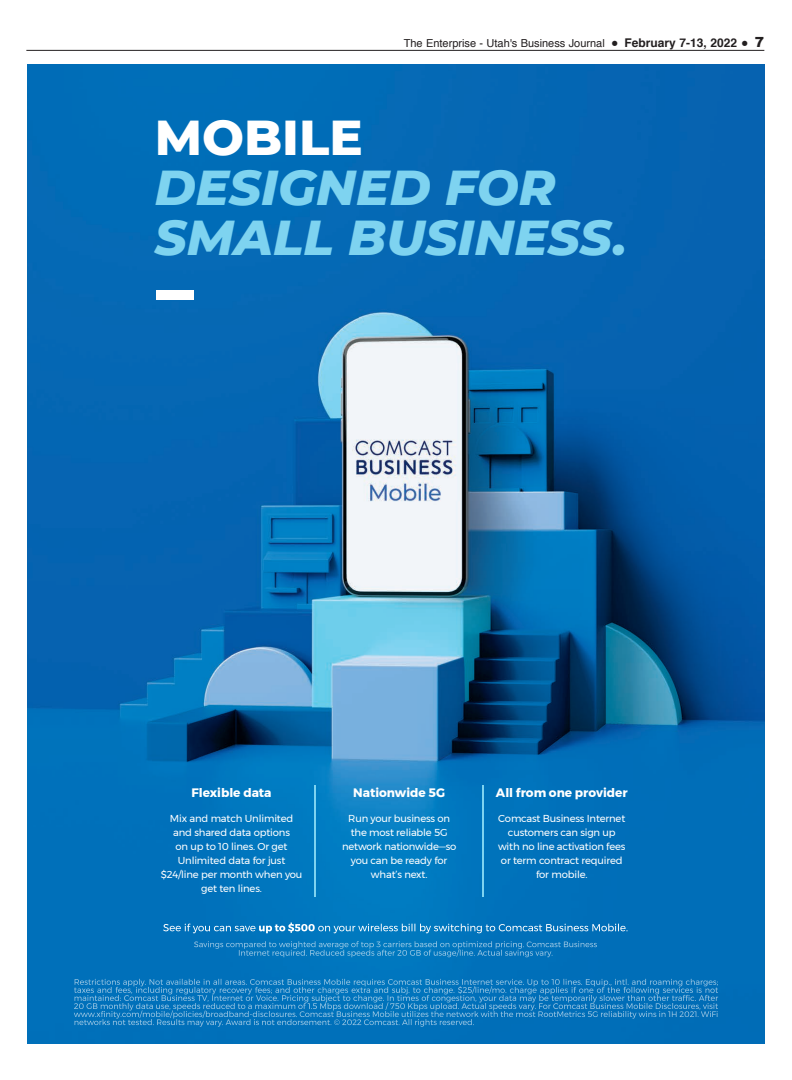
<style>
.page{position:relative;width:792px;height:1080px;background:#fff}
.page>*{position:absolute;margin:0;border:0;box-sizing:border-box;transform-origin:0 0}
.t1{font:italic 800 50px/50px "Montserrat";color:#7ed3f0}
.t2{font:700 12.2px "Montserrat";color:#fff}
.t3{font:11px "Helvetica";color:#231f20}
.t4{font:10.1px/14.1px "Montserrat";letter-spacing:-.015em;color:#fff;text-align:center}
.s1{font-family:"Arial";font-weight:900;font-size:16px}
.s2{font-weight:700;font-size:12px}
.s3{font-family:"Arial";font-weight:900;font-size:14px}
.s4{font-style:normal;color:#fff}
</style>
<div class="page">
<hr style="left:26px;top:50px;width:738px;height:1px;background:#231f20">
<img style="left:27px;top:64px;width:738px;height:979px">
<div style="left:156px;top:291px;width:38px;height:9px;background:#fff"></div>
<svg style="left:163px;top:923px;width:465px;height:10px"></svg>
<hr style="left:483px;top:785px;width:1px;height:112px;background:#7ed3f0">
<hr style="left:315px;top:785px;width:1px;height:112px;background:#7ed3f0">
<svg style="left:74px;top:979px;width:644px;height:48px"></svg>
<svg style="left:194px;top:941px;width:403px;height:16px"></svg>
<p class="t3" style="left:404px;top:35px;width:362px">The Enterprise - Utah's Business Journal <span class="s1">•</span> <span class="s2">February 7-13, 2022</span> <span class="s1">•</span> <span class="s3">7</span></p>
<p class="t1" style="left:155px;top:109px;width:474px"><span class="s4">MOBILE<br></span>DESIGNED FOR<br>SMALL BUSINESS.</p>
<p class="t2" style="left:192px;top:783px;width:82px">Flexible data</p>
<p class="t4" style="left:161px;top:811px;width:143px">Mix and match Unlimited and shared data options<br>on up to 10 lines. Or get<br>Unlimited data for just $24/line per month when you get ten lines.</p>
<p class="t4" style="left:342px;top:811px;width:116px">Run your business on the most reliable 5G network nationwide—so you can be ready for what’s next.</p>
<p class="t2" style="left:353px;top:783px;width:94px">Nationwide 5G</p>
<p class="t2" style="left:496px;top:783px;width:133px">All from one provider</p>
<p class="t4" style="left:498px;top:811px;width:129px">Comcast Business Internet customers can sign up with no line activation fees or term contract required for mobile.</p>
</div>
